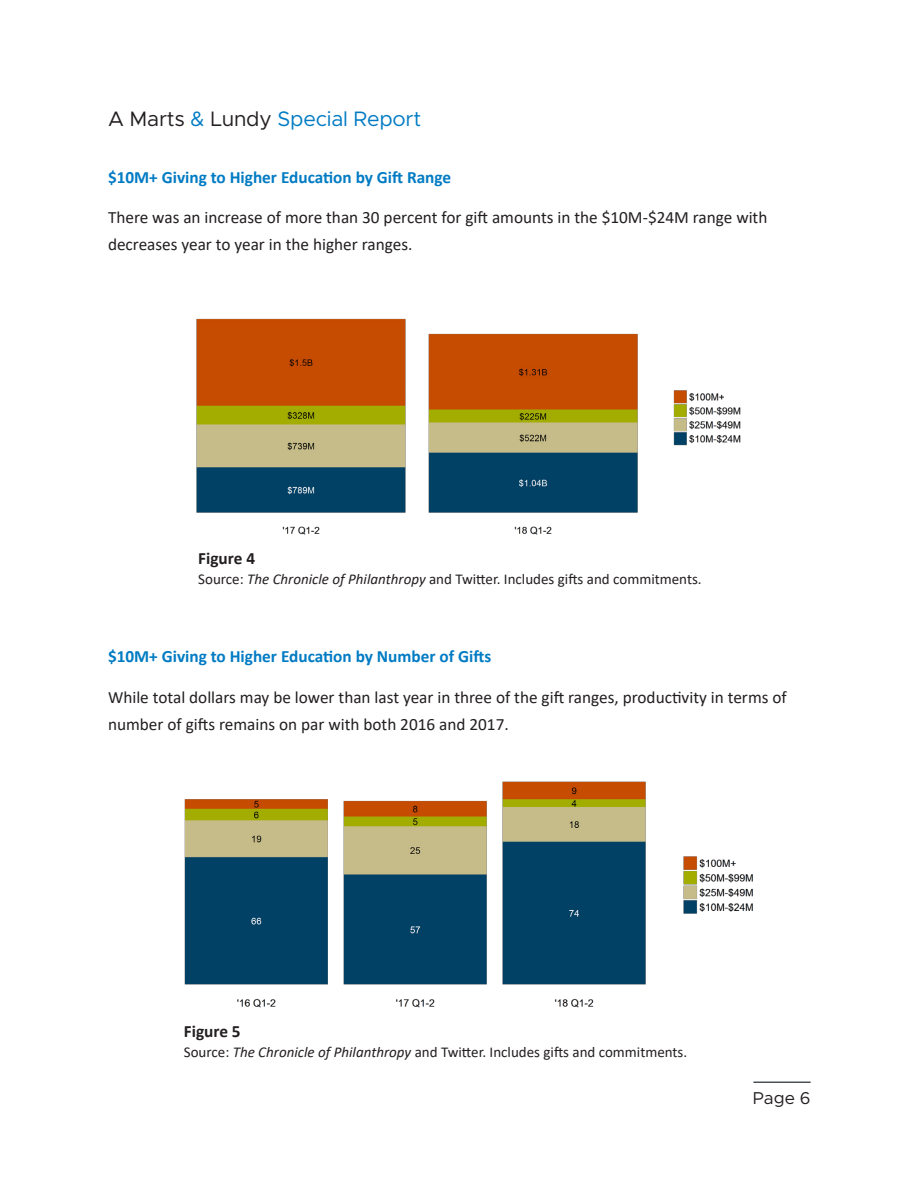
<style>
.page{position:relative;width:918px;height:1188px;background:#fff}
.page>*{position:absolute;margin:0;border:0;box-sizing:border-box;transform-origin:0 0}
.t1{font:21px "Metropolis";letter-spacing:-.01em;color:#007bc3}
.t2{font:17.25px/27px "Calibri";color:#231f20}
.t3{font:700 17.25px "Calibri";color:#007bc3}
.t4{font:700 17.25px "Calibri";color:#231f20}
.t5{font:17.25px "Metropolis";color:#231f20}
.t6{font:15px "Calibri";color:#231f20}
.s1{color:#231f20}
.s2{font-style:italic}
</style>
<div class="page">
<hr style="left:753px;top:1082px;width:58px;height:1px;background:#4c5159">
<img style="left:196px;top:318px;width:545px;height:217px">
<img style="left:184px;top:781px;width:569px;height:227px">
<p class="t1" style="left:108px;top:105px;width:315px"><span class="s1">A Marts</span> &amp; <span class="s1">Lundy</span> Special Report</p>
<p class="t3" style="left:108px;top:165px;width:345px">$10M+ Giving to Higher Education by Gift Range</p>
<p class="t2" style="left:108px;top:203px;width:661px">There was an increase of more than 30 percent for gift amounts in the $10M-$24M range with decreases year to year in the higher ranges.</p>
<p class="t4" style="left:198px;top:546px;width:58px">Figure 4</p>
<p class="t6" style="left:198px;top:569px;width:505px">Source: <span class="s2">The Chronicle of Philanthropy</span> and Twitter. Includes gifts and commitments.</p>
<p class="t3" style="left:108px;top:644px;width:385px">$10M+ Giving to Higher Education by Number of Gifts</p>
<p class="t2" style="left:108px;top:683px;width:680px">While total dollars may be lower than last year in three of the gift ranges, productivity in terms of number of gifts remains on par with both 2016 and 2017.</p>
<p class="t4" style="left:184px;top:1019px;width:58px">Figure 5</p>
<p class="t6" style="left:184px;top:1041px;width:505px">Source: <span class="s2">The Chronicle of Philanthropy</span> and Twitter. Includes gifts and commitments.</p>
<p class="t5" style="left:753px;top:1088px;width:59px">Page 6</p>
</div>
